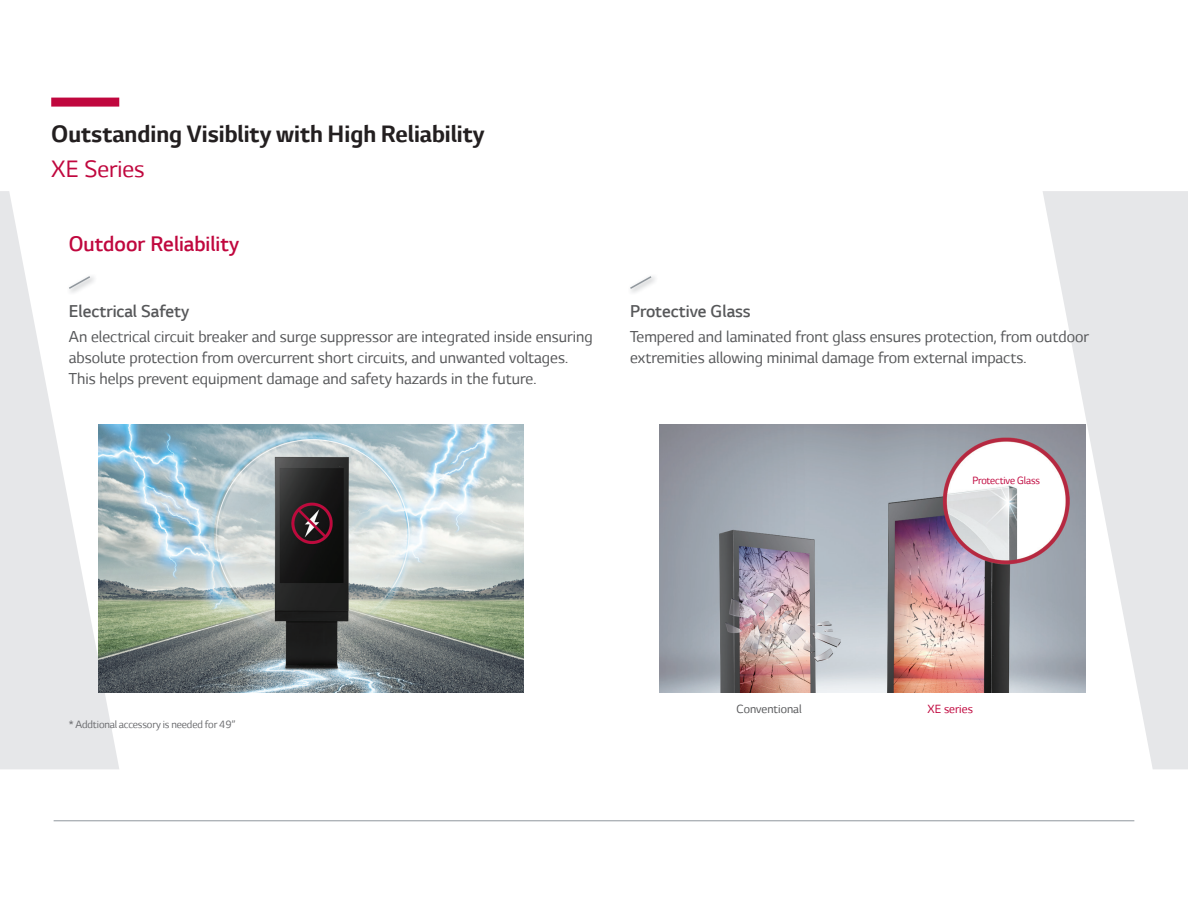
<style>
.page{position:relative;width:1188px;height:918px;background:#fff}
.page>*{position:absolute;margin:0;border:0;box-sizing:border-box;transform-origin:0 0}
.t1{font:700 27px "LG Smart";color:#231f20}
.t2{font:27px "LG Smart";color:#c0073e}
.t3{font:300 24px "LG Smart";color:#c0073e}
.t4{font:300 19.5px "LG Smart";color:#57585a}
.t5{font:18px/21px "LG Smart";color:#57585a}
.t6{font:13.5px "LG Smart";color:#57585a}
.t7{font:13.5px "LG Smart";color:#c0073e}
.t8{font:12px "LG Smart";letter-spacing:-.01em;color:#6c6d70}
.t9{font:12px "LG Smart";letter-spacing:-.01em;color:#c0073e}
</style>
<div class="page">
<svg style="left:1043px;top:191px;width:145px;height:578px;fill:#e6e7e9"></svg>
<svg style="left:0;top:191px;width:119px;height:578px;fill:#e6e7e9"></svg>
<div style="left:51px;top:98px;width:68px;height:9px;background:#c0073e"></div>
<hr style="left:54px;top:820px;width:1080px;height:1px;background:#90979d">
<img style="left:67px;top:274px;width:30px;height:21px">
<svg style="left:67px;top:275px;width:25px;height:15px"></svg>
<svg style="left:629px;top:275px;width:24px;height:15px"></svg>
<img style="left:660px;top:425px;width:425px;height:268px">
<img style="left:99px;top:425px;width:425px;height:268px">
<h1 class="t1" style="left:51px;top:119px;width:435px">Outstanding Visiblity with High Reliability</h1>
<h1 class="t2" style="left:51px;top:154px;width:95px">XE Series</h1>
<h2 class="t3" style="left:69px;top:231px;width:172px">Outdoor Reliability</h2>
<p class="t4" style="left:69px;top:301px;width:122px">Electrical Safety</p>
<p class="t5" style="left:69px;top:326px;width:525px">An electrical circuit breaker and surge suppressor are integrated inside ensuring absolute protection from overcurrent short circuits, and unwanted voltages.<br>This helps prevent equipment damage and safety hazards in the future.</p>
<p class="t4" style="left:630px;top:301px;width:122px">Protective Glass</p>
<p class="t5" style="left:630px;top:326px;width:461px">Tempered and laminated front glass ensures protection, from outdoor extremities allowing minimal damage from external impacts.</p>
<p class="t9" style="left:972px;top:473px;width:69px">Protective Glass</p>
<p class="t8" style="left:69px;top:718px;width:168px">* Addtional accessory is needed for 49”</p>
<p class="t6" style="left:736px;top:702px;width:67px">Conventional</p>
<p class="t7" style="left:927px;top:702px;width:47px">XE series</p>
</div>
